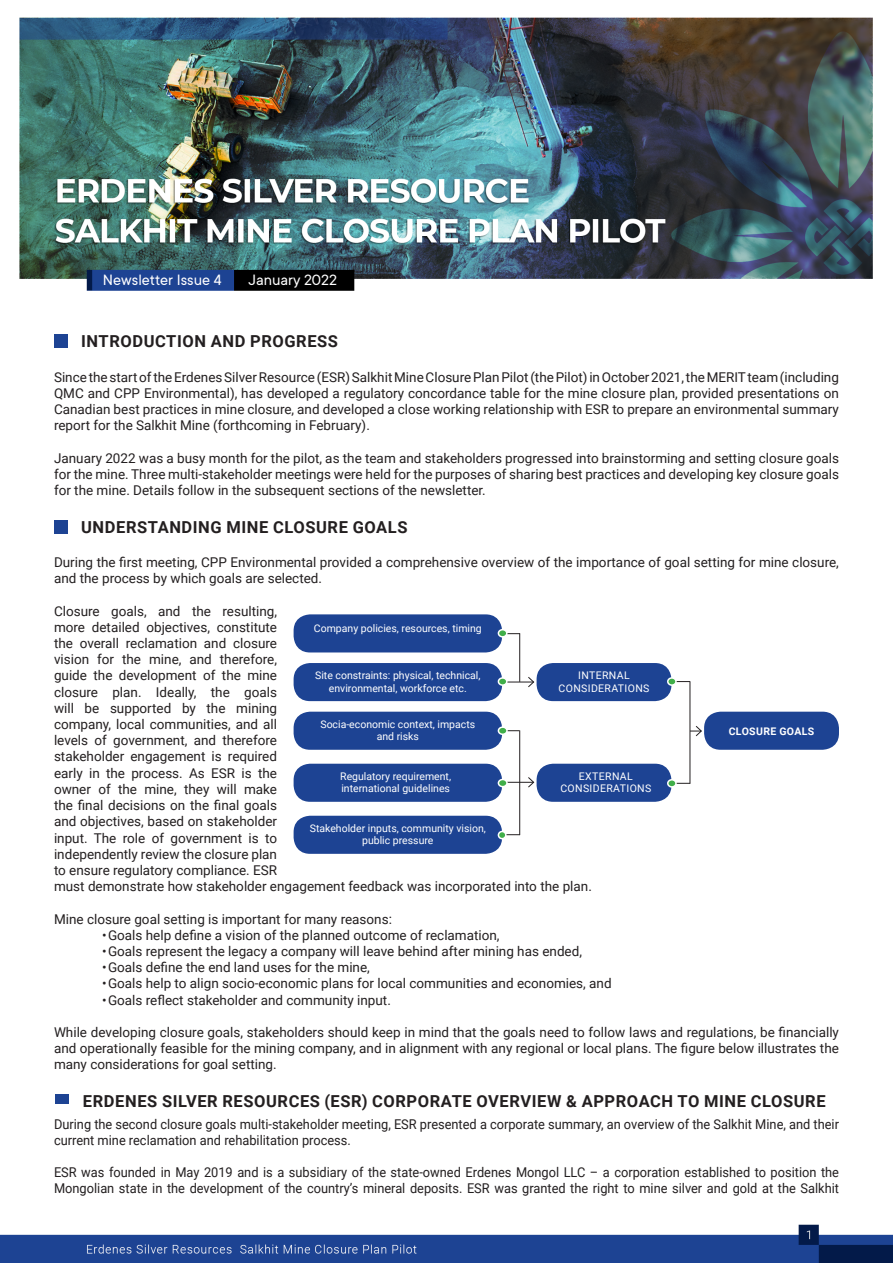
<style>
.page{position:relative;width:893px;height:1263px;background:#fff}
.page>*{position:absolute;margin:0;border:0;box-sizing:border-box;transform-origin:0 0}
.t1{font:700 16.5px "Roboto";letter-spacing:.035em;color:#231f20}
.t2{font:16.5px "TT Commons";color:#fff}
.t3{font:13.5px/16.2px "Roboto";color:#231f20;text-align:justify}
.t4{font:13.5px/16.2px "Roboto";color:#231f20;scale:.95 1}
.t5{font:10.5px/12.6px "Roboto";color:#fff;text-align:center}
.t6{font:10.5px/12.6px "Roboto";letter-spacing:.035em;color:#fff;text-align:center}
.t7{font:700 10.5px "Roboto";letter-spacing:.035em;color:#fff}
</style>
<div class="page">
<img style="left:0;top:17px;width:893px;height:1246px">
<div style="left:54px;top:335px;width:13px;height:13px;background:#1d4393"></div>
<div style="left:54px;top:521px;width:13px;height:13px;background:#1d4393"></div>
<div style="left:294px;top:614px;width:208px;height:38px;background:#1d4393;border-radius:17px"></div>
<div style="left:537px;top:663px;width:134px;height:38px;background:#1d4393;border-radius:17px"></div>
<div style="left:537px;top:764px;width:134px;height:38px;background:#1d4393;border-radius:17px"></div>
<div style="left:704px;top:712px;width:135px;height:38px;background:#1d4393;border-radius:17px"></div>
<div style="left:294px;top:663px;width:208px;height:38px;background:#1d4393;border-radius:17px"></div>
<div style="left:294px;top:712px;width:208px;height:38px;background:#1d4393;border-radius:17px"></div>
<div style="left:294px;top:764px;width:208px;height:38px;background:#1d4393;border-radius:17px"></div>
<div style="left:294px;top:816px;width:208px;height:38px;background:#1d4393;border-radius:17px"></div>
<hr style="left:519px;top:633px;width:1px;height:49px;background:#231f20">
<hr style="left:519px;top:730px;width:1px;height:105px;background:#231f20">
<hr style="left:690px;top:681px;width:1px;height:103px;background:#231f20">
<hr style="left:502px;top:682px;width:32px;height:1px;background:#231f20">
<svg style="left:527px;top:676px;width:8px;height:12px"></svg>
<svg style="left:677px;top:681px;width:13px;height:1px"></svg>
<svg style="left:690px;top:725px;width:12px;height:12px"></svg>
<svg style="left:677px;top:783px;width:13px;height:1px"></svg>
<svg style="left:508px;top:730px;width:12px;height:1px"></svg>
<hr style="left:502px;top:782px;width:32px;height:1px;background:#231f20">
<svg style="left:527px;top:776px;width:8px;height:12px"></svg>
<svg style="left:507px;top:834px;width:13px;height:1px"></svg>
<div style="left:498px;top:678px;width:9px;height:7px;background:#40ae49;border-radius:50%"></div>
<div style="left:498px;top:677px;width:10px;height:9px;border:2px solid #fff;border-radius:50%"></div>
<div style="left:498px;top:727px;width:9px;height:7px;background:#40ae49;border-radius:50%"></div>
<div style="left:498px;top:726px;width:10px;height:9px;border:2px solid #fff;border-radius:50%"></div>
<div style="left:498px;top:779px;width:9px;height:8px;background:#40ae49;border-radius:50%"></div>
<div style="left:498px;top:779px;width:10px;height:8px;border:2px solid #fff;border-radius:50%"></div>
<div style="left:498px;top:831px;width:8px;height:8px;background:#40ae49;border-radius:50%"></div>
<div style="left:498px;top:831px;width:9px;height:8px;border:2px solid #fff;border-radius:50%"></div>
<div style="left:668px;top:780px;width:8px;height:7px;background:#40ae49;border-radius:50%"></div>
<div style="left:667px;top:779px;width:10px;height:9px;border:2px solid #fff;border-radius:50%"></div>
<div style="left:668px;top:678px;width:8px;height:7px;background:#40ae49;border-radius:50%"></div>
<div style="left:667px;top:677px;width:10px;height:9px;border:2px solid #fff;border-radius:50%"></div>
<svg style="left:508px;top:633px;width:12px;height:1px"></svg>
<div style="left:498px;top:630px;width:9px;height:7px;background:#40ae49;border-radius:50%"></div>
<div style="left:498px;top:629px;width:10px;height:8px;border:2px solid #fff;border-radius:50%"></div>
<div style="left:56px;top:1094px;width:13px;height:9px;background:#1d4393"></div>
<p class="t2" style="left:103px;top:270px;width:120px">Newsletter Issue 4</p>
<p class="t2" style="left:248px;top:270px;width:90px">January 2022</p>
<p class="t1" style="left:81px;top:330px;width:258px">INTRODUCTION AND PROGRESS</p>
<p class="t3" style="left:54px;top:368px;width:786px">Since the start of the Erdenes Silver Resource (ESR) Salkhit Mine Closure Plan Pilot (the Pilot) in October 2021, the MERIT team (including QMC and CPP Environmental), has developed a regulatory concordance table for the mine closure plan, provided presentations on Canadian best practices in mine closure, and developed a close working relationship with ESR to prepare an environmental summary report for the Salkhit Mine (forthcoming in February).</p>
<p class="t3" style="left:54px;top:449px;width:786px">January 2022 was a busy month for the pilot, as the team and stakeholders progressed into brainstorming and setting closure goals for the mine. Three multi-stakeholder meetings were held for the purposes of sharing best practices and developing key closure goals for the mine. Details follow in the subsequent sections of the newsletter.</p>
<p class="t1" style="left:81px;top:515px;width:328px">UNDERSTANDING MINE CLOSURE GOALS</p>
<p class="t3" style="left:54px;top:554px;width:786px">During the first meeting, CPP Environmental provided a comprehensive overview of the importance of goal setting for mine closure, and the process by which goals are selected.</p>
<p class="t3" style="left:54px;top:602px;width:539px;text-align:left">Closure goals, and the resulting,<br>more detailed objectives, constitute<br>the overall reclamation and closure<br>vision for the mine, and therefore,<br>guide the development of the mine<br>closure plan. Ideally, the goals<br>will be supported by the mining<br>company, local communities, and all<br>levels of government, and therefore<br>stakeholder engagement is required<br>early in the process. As ESR is the<br>owner of the mine, they will make<br>the final decisions on the final goals<br>and objectives, based on stakeholder<br>input. The role of government is to<br>independently review the closure plan<br>to ensure regulatory compliance. ESR<br>must demonstrate how stakeholder engagement feedback was incorporated into the plan.</p>
<p class="t3" style="left:54px;top:910px;width:339px">Mine closure goal setting is important for many reasons:</p>
<p class="t3" style="left:102px;top:926px;width:399px">•Goals help define a vision of the planned outcome of reclamation,</p>
<p class="t3" style="left:102px;top:942px;width:482px">•Goals represent the legacy a company will leave behind after mining has ended,</p>
<p class="t3" style="left:102px;top:959px;width:269px">•Goals define the end land uses for the mine,</p>
<p class="t3" style="left:102px;top:975px;width:511px">•Goals help to align socio-economic plans for local communities and economies, and</p>
<p class="t3" style="left:102px;top:991px;width:290px">•Goals reflect stakeholder and community input.</p>
<p class="t3" style="left:54px;top:1023px;width:786px">While developing closure goals, stakeholders should keep in mind that the goals need to follow laws and regulations, be financially and operationally feasible for the mining company, and in alignment with any regional or local plans. The figure below illustrates the many considerations for goal setting.</p>
<p class="t5" style="left:314px;top:621px;width:169px">Company policies, resources, timing</p>
<p class="t5" style="left:315px;top:669px;width:167px">Site constraints: physical, technical, environmental, workforce etc.</p>
<p class="t5" style="left:320px;top:717px;width:156px">Socia-economic context, impacts and risks</p>
<p class="t5" style="left:340px;top:769px;width:112px;text-align:left">Regulatory requirement, international guidelines</p>
<p class="t5" style="left:310px;top:821px;width:178px">Stakeholder inputs, community vision, public pressure</p>
<p class="t6" style="left:558px;top:669px;width:92px">INTERNAL<br>CONSIDERATIONS</p>
<p class="t7" style="left:729px;top:723px;width:87px">CLOSURE GOALS</p>
<p class="t6" style="left:560px;top:769px;width:92px">EXTERNAL<br>CONSIDERATIONS</p>
<p class="t1" style="left:83px;top:1089px;width:744px">ERDENES SILVER RESOURCES (ESR) CORPORATE OVERVIEW &amp; APPROACH TO MINE CLOSURE</p>
<p class="t4" style="left:54px;top:1115px;width:828px">During the second closure goals multi-stakeholder meeting, ESR presented a corporate summary, an overview of the Salkhit Mine, and their current mine reclamation and rehabilitation process.</p>
<p class="t4" style="left:54px;top:1164px;width:828px">ESR was founded in May 2019 and is a subsidiary of the state-owned Erdenes Mongol LLC – a corporation established to position the<br>Mongolian state in the development of the country’s mineral deposits. ESR was granted the right to mine silver and gold at the Salkhit</p>
</div>
